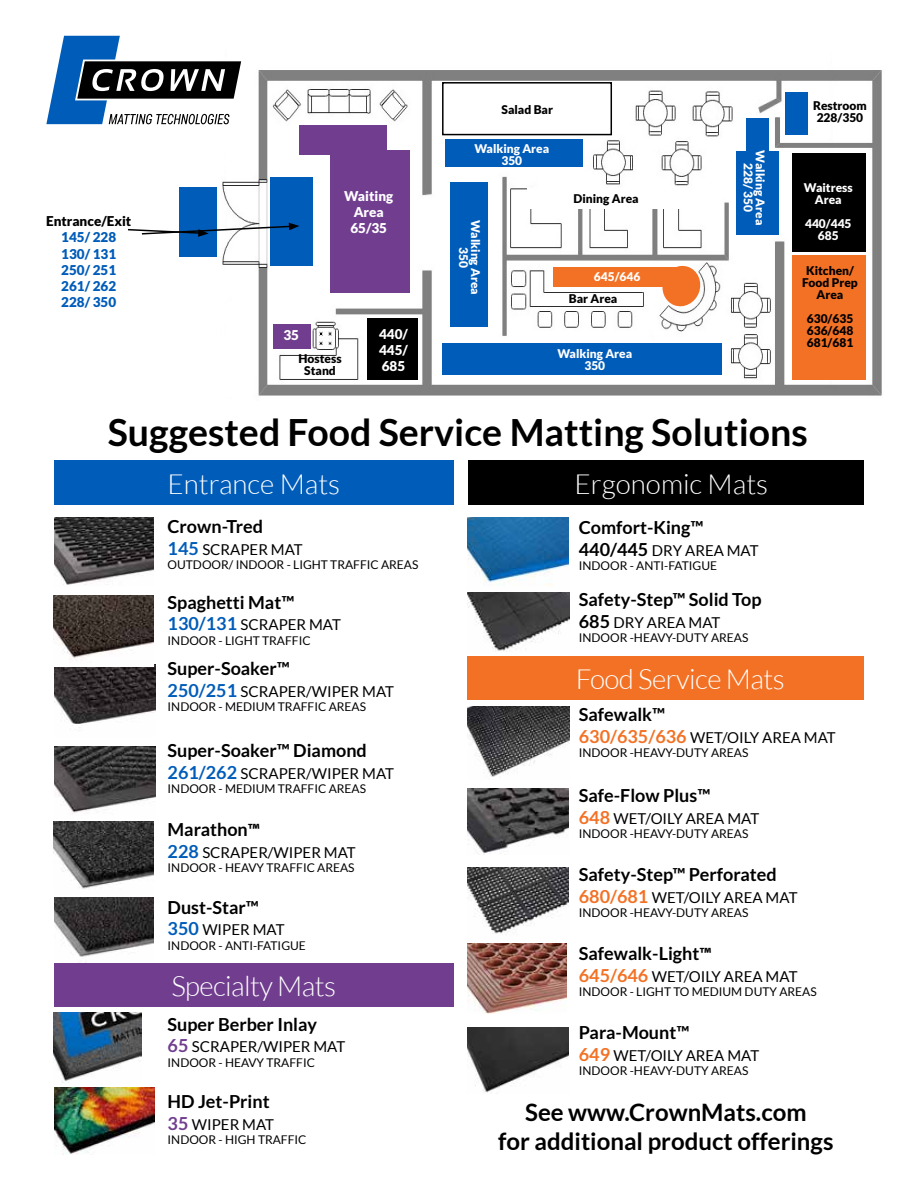
<style>
.page{position:relative;width:918px;height:1188px;background:#fff}
.page>*{position:absolute;margin:0;border:0;box-sizing:border-box;transform-origin:0 0}
.t1{font:700 37.5px "Lato";color:#000}
.t2{font:300 27.75px "Lato";letter-spacing:-.02em;color:#fff}
.t3{font:300 27.75px "Lato";color:#fff}
.t4{font:700 24px/28.8px "Lato";color:#000;text-align:center}
.t5{font:700 18px "Lato";color:#000}
.t6{font:15px "Lato";color:#000}
.t7{font:900 13.5px/16.2px "Lato";color:#005cb9;text-align:justify}
.t8{font:900 13.5px/16.2px "Lato";color:#fff;text-align:justify}
.t9{font:900 13.5px "Lato";color:#000}
.t10{font:12px "Lato";color:#000}
.t11{font:900 12px/12px "Lato";color:#000;text-align:center}
.t12{font:900 12px/12px "Lato";color:#fff;text-align:center}
.s1{font-weight:700;font-size:18px;color:#005cb9}
.s2{font-family:"Myriad Pro"}
.s3{font-weight:700;font-size:18px;color:#713e8f}
.s4{font-weight:700;font-size:18px}
.s5{font-weight:700;font-size:18px;color:#f37124}
</style>
<div class="page">
<img style="left:222px;top:70px;width:660px;height:326px">
<div style="left:54px;top:461px;width:400px;height:44px;background:#005cb9"></div>
<img style="left:54px;top:822px;width:99px;height:67px">
<img style="left:54px;top:518px;width:100px;height:67px">
<div style="left:468px;top:656px;width:396px;height:43px;background:#f37124"></div>
<img style="left:467px;top:944px;width:100px;height:69px">
<img style="left:54px;top:664px;width:102px;height:64px">
<svg style="left:46px;top:36px;width:197px;height:88px"></svg>
<div style="left:468px;top:461px;width:396px;height:44px;background:#000"></div>
<img style="left:468px;top:518px;width:100px;height:68px">
<img style="left:54px;top:1012px;width:88px;height:71px">
<img style="left:55px;top:1087px;width:99px;height:67px">
<img style="left:54px;top:897px;width:99px;height:66px">
<img style="left:54px;top:596px;width:99px;height:71px">
<img style="left:54px;top:746px;width:102px;height:68px">
<img style="left:468px;top:707px;width:102px;height:70px">
<img style="left:467px;top:788px;width:102px;height:67px">
<img style="left:467px;top:868px;width:102px;height:67px">
<img style="left:467px;top:1027px;width:102px;height:67px">
<img style="left:468px;top:592px;width:102px;height:60px">
<div style="left:270px;top:177px;width:43px;height:88px;background:#005cb9"></div>
<div style="left:54px;top:963px;width:400px;height:44px;background:#713e8f"></div>
<div style="left:180px;top:188px;width:37px;height:69px;background:#005cb9"></div>
<svg style="left:128px;top:223px;width:171px;height:14px"></svg>
<div style="left:367px;top:318px;width:51px;height:61px;background:#000"></div>
<div style="left:330px;top:150px;width:80px;height:142px;background:#713e8f"></div>
<div style="left:450px;top:182px;width:38px;height:144px;background:#005cb9"></div>
<div style="left:442px;top:82px;width:170px;height:53px;border:2px solid #000"></div>
<div style="left:446px;top:140px;width:137px;height:27px;background:#005cb9"></div>
<div style="left:442px;top:343px;width:279px;height:32px;background:#005cb9"></div>
<div style="left:554px;top:267px;width:127px;height:19px;background:#f37124"></div>
<svg style="left:660px;top:263px;width:43px;height:46px"></svg>
<div style="left:792px;top:255px;width:74px;height:124px;background:#f37124"></div>
<div style="left:736px;top:151px;width:42px;height:83px;background:#005cb9"></div>
<div style="left:785px;top:93px;width:23px;height:42px;background:#005cb9"></div>
<div style="left:746px;top:118px;width:23px;height:51px;background:#005cb9"></div>
<div style="left:792px;top:153px;width:74px;height:98px;background:#000"></div>
<div style="left:273px;top:324px;width:38px;height:25px;background:#713e8f"></div>
<div style="left:299px;top:125px;width:88px;height:30px;background:#713e8f"></div>
<div style="left:527px;top:188px;width:158px;height:21px;background:#fff"></div>
<p class="t9" style="left:46px;top:213px;width:87px">Entrance/Exit</p>
<p class="t7" style="left:61px;top:229px;width:56px">145/ 228<br>130/ 131<br>250/ 251<br>261/ 262<br>228/ 350</p>
<p class="t8" style="left:344px;top:188px;width:50px;text-align:center">Waiting<br>Area<br>65/35</p>
<p class="t8" style="left:283px;top:327px;width:17px">35</p>
<p class="t11" style="left:299px;top:352px;width:45px">Hostess<br>Stand</p>
<p class="t8" style="left:379px;top:326px;width:30px">440/ 445/ 685</p>
<p class="t11" style="left:502px;top:103px;width:53px">Salad Bar</p>
<p class="t12" style="left:474px;top:142px;width:76px">Walking Area<br>350</p>
<p class="t12" style="left:766px;top:150px;width:76px;rotate:90deg">Walking Area<br>228/ 350</p>
<p class="t11" style="left:574px;top:192px;width:67px">Dining Area</p>
<p class="t12" style="left:482px;top:220px;width:76px;rotate:90deg">Walking Area<br>350</p>
<p class="t12" style="left:594px;top:271px;width:48px">645/646</p>
<p class="t11" style="left:569px;top:293px;width:50px">Bar Area</p>
<p class="t12" style="left:557px;top:347px;width:76px">Walking Area<br>350</p>
<p class="t11" style="left:813px;top:99px;width:55px">Restroom<br>228/350</p>
<p class="t12" style="left:804px;top:181px;width:50px">Waitress<br>Area</p>
<p class="t12" style="left:805px;top:217px;width:48px">440/445<br>685</p>
<p class="t11" style="left:802px;top:264px;width:57px">Kitchen/<br>Food Prep<br>Area</p>
<p class="t11" style="left:807px;top:312px;width:48px;text-align:justify">630/635<br>636/648<br>681/681</p>
<h1 class="t1" style="left:108px;top:411px;width:701px">Suggested Food Service Matting Solutions</h1>
<h2 class="t3" style="left:167px;top:469px;width:174px">Entrance Mats</h2>
<h2 class="t3" style="left:575px;top:469px;width:195px">Ergonomic Mats</h2>
<h3 class="t5" style="left:168px;top:516px;width:97px">Crown-Tred</h3>
<p class="t6" style="left:168px;top:541px;width:137px"><span class="s1">145</span> SCRAPER MAT</p>
<p class="t10" style="left:168px;top:558px;width:252px">OUTDOOR/ INDOOR - LIGHT TRAFFIC AREAS</p>
<h3 class="t5" style="left:168px;top:592px;width:128px">Spaghetti Mat™</h3>
<p class="t6" style="left:168px;top:617px;width:175px"><span class="s1">130/131</span> SCRAPER MAT</p>
<p class="t10" style="left:168px;top:634px;width:145px">INDOOR - LIGHT TRAFFIC</p>
<h3 class="t5" style="left:168px;top:658px;width:124px">Super-Soaker™</h3>
<p class="t6" style="left:168px;top:683px;width:228px"><span class="s1">250/251</span> SCRAPER/WIPER MAT</p>
<p class="t10" style="left:168px;top:700px;width:200px">INDOOR - MEDIUM TRAFFIC AREAS</p>
<h3 class="t5" style="left:168px;top:740px;width:201px">Super-Soaker™ Diamond</h3>
<p class="t6" style="left:168px;top:765px;width:228px"><span class="s1">261/262</span> SCRAPER/WIPER MAT</p>
<p class="t10" style="left:168px;top:782px;width:200px">INDOOR - MEDIUM TRAFFIC AREAS</p>
<h3 class="t5" style="left:168px;top:819px;width:94px">Marathon<span class="s2">™</span></h3>
<p class="t6" style="left:168px;top:844px;width:190px"><span class="s1">228</span> SCRAPER/WIPER MAT</p>
<p class="t10" style="left:168px;top:861px;width:189px">INDOOR - HEAVY TRAFFIC AREAS</p>
<h3 class="t5" style="left:168px;top:897px;width:93px">Dust-Star™</h3>
<p class="t6" style="left:168px;top:921px;width:118px"><span class="s1">350</span> WIPER MAT</p>
<p class="t10" style="left:168px;top:939px;width:140px">INDOOR - ANTI-FATIGUE</p>
<h2 class="t2" style="left:171px;top:971px;width:166px">Specialty Mats</h2>
<h3 class="t5" style="left:168px;top:1014px;width:151px">Super Berber Inlay</h3>
<p class="t6" style="left:168px;top:1038px;width:179px"><span class="s3">65</span> SCRAPER/WIPER MAT</p>
<p class="t10" style="left:168px;top:1056px;width:149px">INDOOR - HEAVY TRAFFIC</p>
<h3 class="t5" style="left:168px;top:1091px;width:104px">HD Jet-Print</h3>
<p class="t6" style="left:168px;top:1116px;width:108px"><span class="s3">35</span> WIPER MAT</p>
<p class="t10" style="left:168px;top:1133px;width:140px">INDOOR - HIGH TRAFFIC</p>
<h3 class="t5" style="left:579px;top:517px;width:126px">Comfort-King™</h3>
<p class="t6" style="left:579px;top:542px;width:181px"><span class="s4">440/445</span> DRY AREA MAT</p>
<p class="t10" style="left:579px;top:559px;width:140px">INDOOR - ANTI-FATIGUE</p>
<h3 class="t5" style="left:579px;top:589px;width:184px">Safety-Step™ Solid Top</h3>
<p class="t6" style="left:579px;top:614px;width:143px"><span class="s4">685</span> DRY AREA MAT</p>
<p class="t10" style="left:579px;top:631px;width:171px">INDOOR -HEAVY-DUTY AREAS</p>
<h2 class="t2" style="left:576px;top:664px;width:210px">Food Service Mats</h2>
<h3 class="t5" style="left:579px;top:705px;width:88px">Safewalk™</h3>
<p class="t6" style="left:579px;top:729px;width:258px"><span class="s5">630/635/636</span> WET/OILY AREA MAT</p>
<p class="t10" style="left:579px;top:746px;width:171px">INDOOR -HEAVY-DUTY AREAS</p>
<h3 class="t5" style="left:579px;top:786px;width:133px">Safe-Flow Plus™</h3>
<p class="t6" style="left:579px;top:810px;width:182px"><span class="s5">648</span> WET/OILY AREA MAT</p>
<p class="t10" style="left:579px;top:827px;width:171px">INDOOR -HEAVY-DUTY AREAS</p>
<h3 class="t5" style="left:579px;top:864px;width:199px">Safety-Step™ Perforated</h3>
<p class="t6" style="left:579px;top:889px;width:220px"><span class="s5">680/681</span> WET/OILY AREA MAT</p>
<p class="t10" style="left:579px;top:906px;width:171px">INDOOR -HEAVY-DUTY AREAS</p>
<h3 class="t5" style="left:579px;top:943px;width:134px">Safewalk-Light<span class="s2">™</span></h3>
<p class="t6" style="left:579px;top:968px;width:220px"><span class="s5">645/646</span> WET/OILY AREA MAT</p>
<p class="t10" style="left:579px;top:985px;width:239px">INDOOR - LIGHT TO MEDIUM DUTY AREAS</p>
<h3 class="t5" style="left:579px;top:1023px;width:112px">Para-Mount™</h3>
<p class="t6" style="left:579px;top:1047px;width:182px"><span class="s5">649</span> WET/OILY AREA MAT</p>
<p class="t10" style="left:579px;top:1064px;width:171px">INDOOR -HEAVY-DUTY AREAS</p>
<h3 class="t4" style="left:498px;top:1098px;width:337px">See www.CrownMats.com<br>for additional product offerings</h3>
</div>
